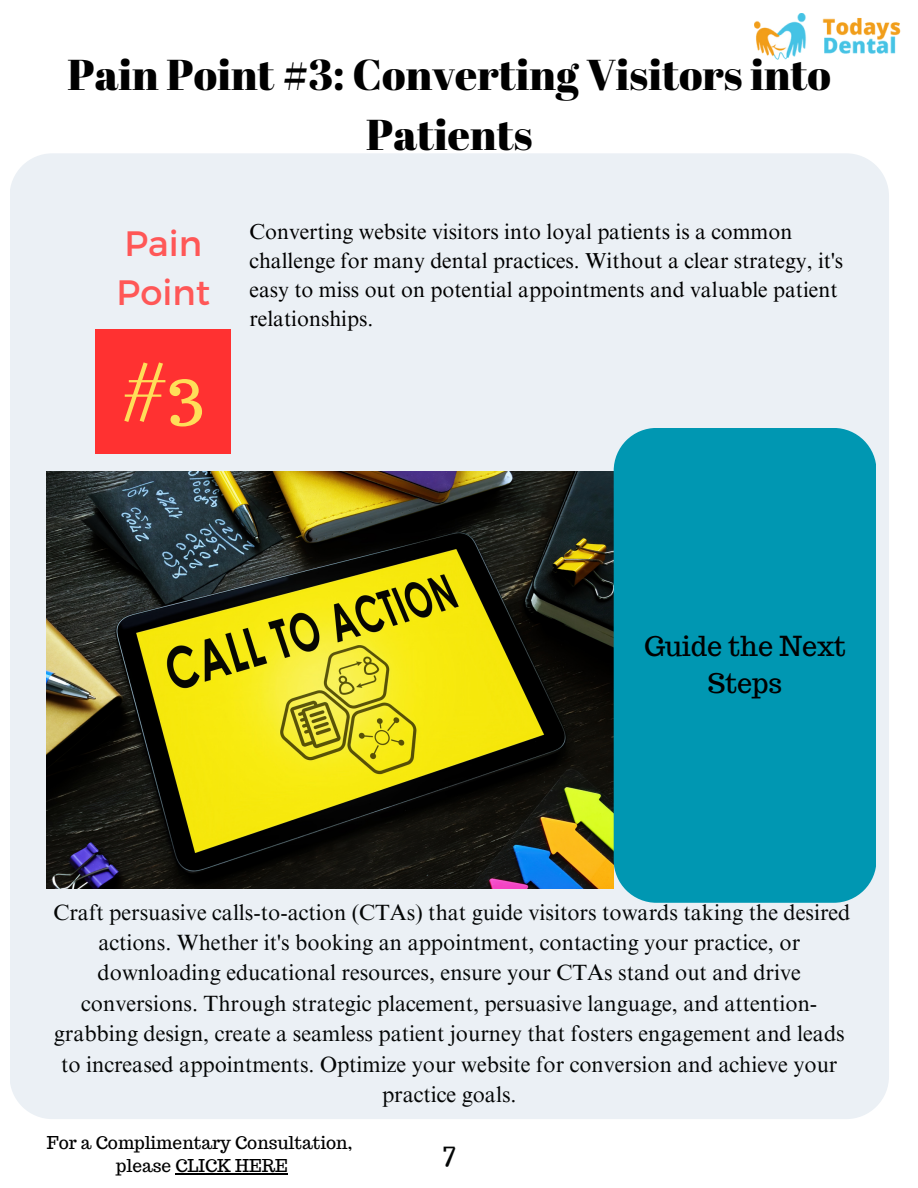
<style>
.page{position:relative;width:918px;height:1188px;background:#fff}
.page>*{position:absolute;margin:0;border:0;box-sizing:border-box;transform-origin:0 0}
.t1{font:69px "Trocchi";color:#ffde59}
.t2{font:43.2px/59.6px "Abril Fatface";color:#000;text-align:center}
.t3{font:35.25px "Montserrat";color:#ff5757}
.t4{font:27px/37.2px "Trocchi";color:#000;text-align:center}
.t5{font:22.05px/30.3px "Times NRMT Pro";color:#040606;text-align:center}
.t6{font:21.6px/29.2px "Times NRMT Pro";color:#000}
.t7{font:17.4px "Trocchi";color:#000}
</style>
<div class="page">
<div style="left:10px;top:153px;width:879px;height:966px;background:#ebf0f5"></div>
<img style="left:754px;top:14px;width:147px;height:46px">
<div style="left:95px;top:330px;width:136px;height:124px;background:#ff3131"></div>
<img style="left:47px;top:472px;width:567px;height:417px">
<div style="left:614px;top:428px;width:262px;height:474px;background:#0097b2"></div>
<hr style="left:175px;top:1173px;width:113px;height:1px;background:#000">
<p class="t2" style="left:68px;top:44px;width:765px">Pain Point #3: Converting Visitors into<br>Patients</p>
<p class="t3" style="left:124px;top:221px;width:79px">Pain</p>
<p class="t3" style="left:117px;top:269px;width:95px">Point</p>
<p class="t1" style="left:122px;top:346px;width:84px">#3</p>
<p class="t6" style="left:250px;top:219px;width:595px">Converting website visitors into loyal patients is a common challenge for many dental practices. Without a clear strategy, it's easy to miss out on potential appointments and valuable patient relationships.</p>
<p class="t4" style="left:644px;top:628px;width:203px">Guide the Next<br>Steps</p>
<p class="t5" style="left:54px;top:900px;width:798px">Craft persuasive calls-to-action (CTAs) that guide visitors towards taking the desired actions. Whether it's booking an appointment, contacting your practice, or downloading educational resources, ensure your CTAs stand out and drive conversions. Through strategic placement, persuasive language, and attention&shy;grabbing design, create a seamless patient journey that fosters engagement and leads to increased appointments. Optimize your website for conversion and achieve your practice goals.</p>
<p class="t7" style="left:47px;top:1131px;width:307px">For a Complimentary Consultation,</p>
<p class="t7" style="left:116px;top:1155px;width:173px">please CLICK HERE</p>
</div>
